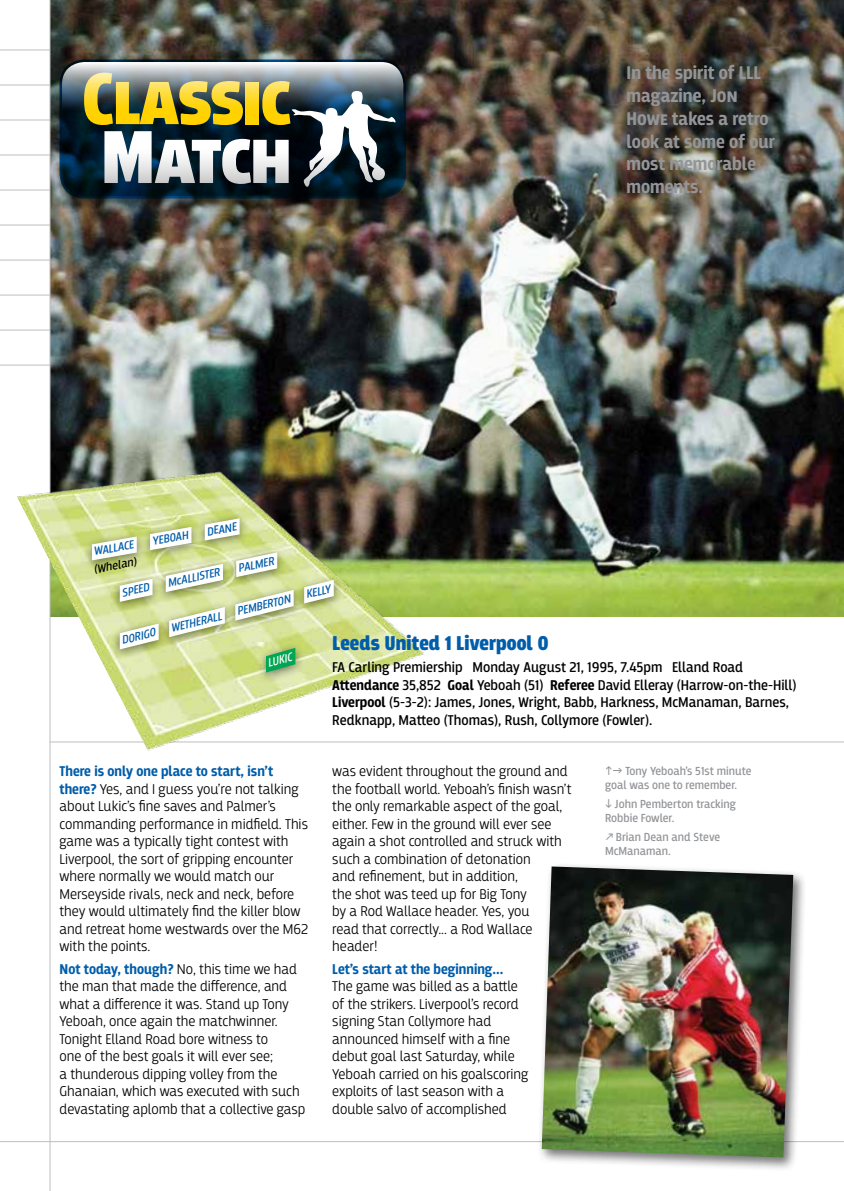
<style>
.page{position:relative;width:844px;height:1191px;background:#fff}
.page>*{position:absolute;margin:0;border:0;box-sizing:border-box;transform-origin:0 0}
.t1{font:900 78.58px "Breakers";letter-spacing:-.025em;color:#fff}
.t2{font:900 76.65px "Breakers";letter-spacing:-.02em;color:#ffd200}
.t3{font:900 21px "Breakers";color:#005daa}
.t4{font:700 19.25px/22.8px "Breakers";color:#939598}
.t5{font:300 14.88px/17.5px "Breakers";color:#000}
.t6{font:14.88px/17.5px "Breakers";color:#000}
.t7{font:700 14.88px "Breakers";color:#005daa}
.t8{font:12.25px/14px "Breakers";color:#939598}
.t9{font:italic 12.25px "Breakers";color:#005daa}
.t10{font:italic 12.25px "Breakers";color:#000}
.t11{font:italic 12.25px "Breakers";color:#fff}
.s1{font-weight:700}
.s2{font-weight:700;color:#005daa}
</style>
<div class="page">
<hr style="left:0;top:50px;width:843px;height:1px;background:#bcbec0">
<hr style="left:50px;top:741px;width:793px;height:1px;background:#bcbec0">
<hr style="left:0;top:85px;width:843px;height:1px;background:#bcbec0">
<hr style="left:0;top:120px;width:843px;height:1px;background:#bcbec0">
<hr style="left:0;top:155px;width:843px;height:1px;background:#bcbec0">
<hr style="left:0;top:190px;width:843px;height:1px;background:#bcbec0">
<hr style="left:0;top:225px;width:843px;height:1px;background:#bcbec0">
<hr style="left:0;top:260px;width:843px;height:1px;background:#bcbec0">
<hr style="left:0;top:295px;width:843px;height:1px;background:#bcbec0">
<hr style="left:0;top:330px;width:843px;height:1px;background:#bcbec0">
<hr style="left:0;top:365px;width:843px;height:1px;background:#bcbec0">
<img style="left:51px;top:0;width:792px;height:616px">
<hr style="left:50px;top:0;width:1px;height:1191px;background:#bcbec0">
<hr style="left:0;top:1141px;width:843px;height:1px;background:#bcbec0">
<img style="left:17px;top:463px;width:419px;height:288px">
<svg style="left:76px;top:507px;width:273px;height:178px"></svg>
<div style="left:537px;top:862px;width:270px;height:309px;background:#000;opacity:.55"></div>
<img style="left:541px;top:866px;width:252px;height:291px">
<div style="left:55px;top:55px;width:366px;height:158px;background:#000;opacity:.55"></div>
<svg style="left:60px;top:60px;width:346px;height:138px;background:#001c2f"></svg>
<svg style="left:62px;top:62px;width:341px;height:134px;background:#384a56"></svg>
<h2 class="t2" style="left:81px;top:54px;width:211px">Classic</h2>
<h1 class="t1" style="left:100px;top:111px;width:193px">Match</h1>
<p class="t4" style="left:626px;top:62px;width:150px">In the spirit of LLL magazine, Jon<br>Howe takes a retro look at some of our most memorable</p>
<p class="t4" style="left:626px;top:176px;width:78px">moments.</p>
<p class="t9" style="left:205px;top:524px;width:31px;rotate:-10deg">DEANE</p>
<p class="t9" style="left:151px;top:534px;width:38px;rotate:-10deg">YEBOAH</p>
<p class="t9" style="left:93px;top:544px;width:42px;rotate:-10deg">WALLACE</p>
<p class="t9" style="left:236px;top:561px;width:38px;rotate:-12deg">PALMER</p>
<p class="t10" style="left:92px;top:562px;width:45px;rotate:-10deg">(Whelan)</p>
<p class="t9" style="left:166px;top:576px;width:55px;rotate:-12deg">McALLISTER</p>
<p class="t9" style="left:120px;top:586px;width:30px;rotate:-12deg">SPEED</p>
<p class="t9" style="left:235px;top:604px;width:56px;rotate:-14deg">PEMBERTON</p>
<p class="t9" style="left:169px;top:621px;width:53px;rotate:-14deg">WETHERALL</p>
<p class="t9" style="left:120px;top:633px;width:36px;rotate:-14deg">DORIGO</p>
<p class="t11" style="left:265px;top:656px;width:27px;rotate:-16deg">LUKIC</p>
<p class="t9" style="left:304px;top:587px;width:27px;rotate:-14deg">KELLY</p>
<h3 class="t3" style="left:332px;top:631px;width:218px">Leeds United 1 Liverpool 0</h3>
<p class="t6" style="left:332px;top:659px;width:466px">FA Carling Premiership Monday August 21, 1995, 7.45pm Elland Road <span class="s1">Attendance</span> 35,852 <span class="s1">Goal</span> Yeboah (51) <span class="s1">Referee</span> David Elleray (Harrow-on-the-Hill)<br><span class="s1">Liverpool</span> (5-3-2): James, Jones, Wright, Babb, Harkness, McManaman, Barnes, Redknapp, Matteo (Thomas), Rush, Collymore (Fowler).</p>
<p class="t5" style="left:60px;top:762px;width:250px"><span class="s2">There is only one place to start, isn’t there?</span> Yes, and I guess you’re not talking about Lukic’s fine saves and Palmer’s commanding performance in midfield. This game was a typically tight contest with Liverpool, the sort of gripping encounter where normally we would match our Merseyside rivals, neck and neck, before they would ultimately find the killer blow and retreat home westwards over the M62 with the points.</p>
<p class="t5" style="left:60px;top:960px;width:247px"><span class="s2">Not today, though?</span> No, this time we had the man that made the difference, and what a difference it was. Stand up Tony Yeboah, once again the matchwinner.<br>Tonight Elland Road bore witness to<br>one of the best goals it will ever see;<br>a thunderous dipping volley from the Ghanaian, which was executed with such devastating aplomb that a collective gasp</p>
<p class="t5" style="left:332px;top:762px;width:240px">was evident throughout the ground and the football world. Yeboah’s finish wasn’t the only remarkable aspect of the goal, either. Few in the ground will ever see again a shot controlled and struck with such a combination of detonation<br>and refinement, but in addition,<br>the shot was teed up for Big Tony<br>by a Rod Wallace header. Yes, you<br>read that correctly... a Rod Wallace header!</p>
<p class="t7" style="left:332px;top:960px;width:173px">Let’s start at the beginning...</p>
<p class="t5" style="left:332px;top:977px;width:198px">The game was billed as a battle of the strikers. Liverpool’s record signing Stan Collymore had announced himself with a fine debut goal last Saturday, while<br>Yeboah carried on his goalscoring exploits of last season with a double salvo of accomplished</p>
<p class="t8" style="left:605px;top:764px;width:148px;text-indent:20px">Tony Yeboah’s 51st minute goal was one to remember.</p>
<p class="t8" style="left:605px;top:797px;width:133px;text-indent:10px">John Pemberton tracking<br>Robbie Fowler.</p>
<p class="t8" style="left:605px;top:830px;width:117px;text-indent:11px">Brian Dean and Steve<br>McManaman.</p>
</div>
